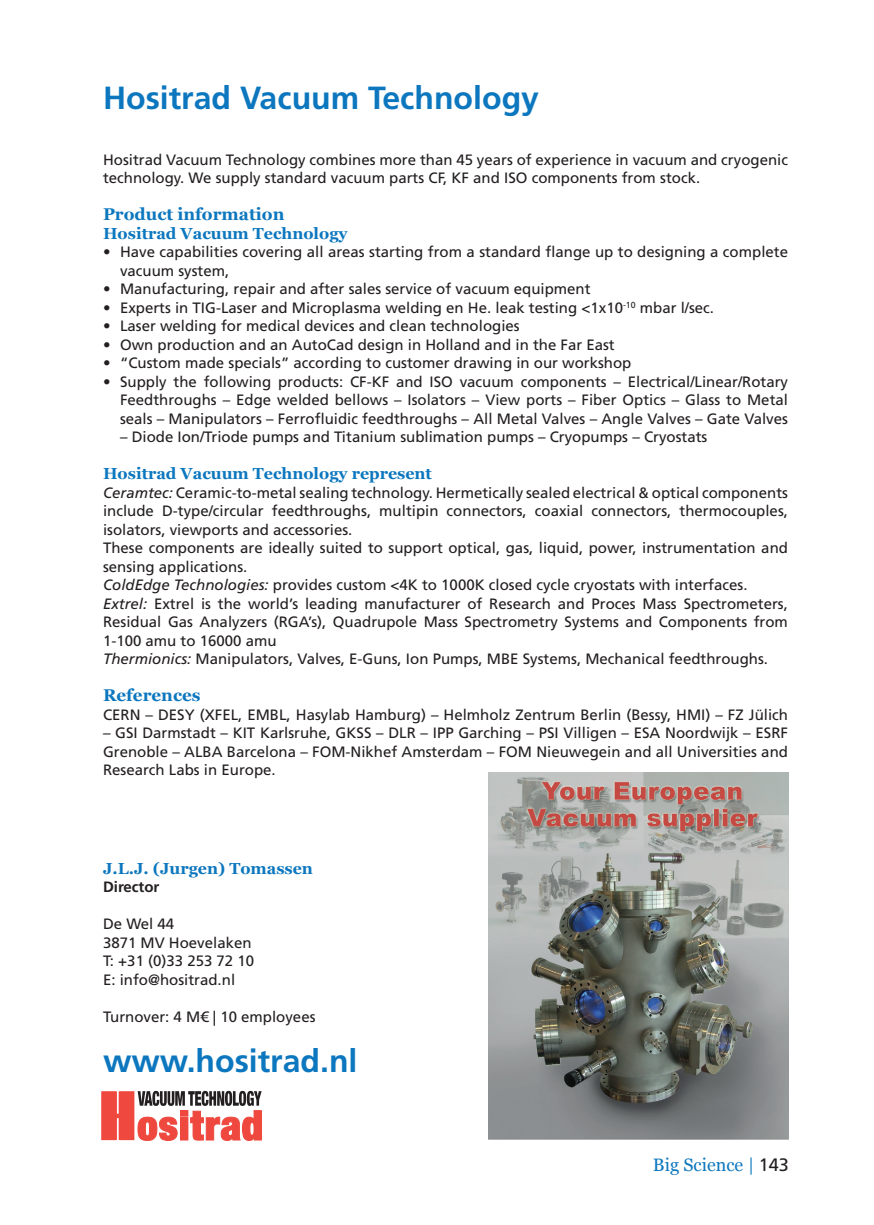
<style>
.page{position:relative;width:874px;height:1225px;background:#fff}
.page>*{position:absolute;margin:0;border:0;box-sizing:border-box;transform-origin:0 0}
.t1{font:700 32px "Frutiger LT Std";color:#0c77be}
.t2{font:18px "Georgia";color:#0c77be}
.t3{font:700 17px "Georgia";color:#0c77be}
.t4{font:700 16px "Georgia";color:#0c77be}
.t5{font:15px/18.4px "Frutiger LT Std";color:#231f20}
.t6{font:700 15px "Frutiger LT Std";color:#231f20}
.s1{font-style:italic}
.s2{font-family:"Frutiger LT Std";color:#231f20}
</style>
<div class="page">
<svg style="left:101px;top:1091px;width:160px;height:49px"></svg>
<img style="left:488px;top:772px;width:300px;height:368px">
<h1 class="t1" style="left:103px;top:79px;width:437px">Hositrad Vacuum Technology</h1>
<p class="t5" style="left:103px;top:150px;width:686px">Hositrad Vacuum Technology combines more than 45 years of experience in vacuum and cryogenic technology. We supply standard vacuum parts CF, KF and ISO components from stock.</p>
<p class="t3" style="left:103px;top:203px;width:183px">Product information</p>
<p class="t4" style="left:103px;top:223px;width:246px">Hositrad Vacuum Technology</p>
<p class="t5" style="left:120px;top:243px;width:669px;text-indent:-17px">• Have capabilities covering all areas starting from a standard flange up to designing a complete vacuum system,</p>
<p class="t5" style="left:103px;top:280px;width:489px">• Manufacturing, repair and after sales service of vacuum equipment</p>
<p class="t5" style="left:103px;top:298px;width:612px">• Experts in TIG-Laser and Microplasma welding en He. leak testing &lt;1x10<sup>-10</sup> mbar l/sec.</p>
<p class="t5" style="left:103px;top:317px;width:418px">• Laser welding for medical devices and clean technologies</p>
<p class="t5" style="left:103px;top:335px;width:513px">• Own production and an AutoCad design in Holland and in the Far East</p>
<p class="t5" style="left:103px;top:354px;width:529px">• “Custom made specials” according to customer drawing in our workshop</p>
<p class="t5" style="left:120px;top:372px;width:669px;text-align:justify;text-indent:-17px">• Supply the following products: CF-KF and ISO vacuum components – Electrical/Linear/Rotary Feedthroughs – Edge welded bellows – Isolators – View ports – Fiber Optics – Glass to Metal seals – Manipulators – Ferrofluidic feedthroughs – All Metal Valves – Angle Valves – Gate Valves</p>
<p class="t5" style="left:120px;top:428px;width:588px">– Diode Ion/Triode pumps and Titanium sublimation pumps – Cryopumps – Cryostats</p>
<p class="t4" style="left:103px;top:463px;width:330px">Hositrad Vacuum Technology represent</p>
<p class="t5" style="left:103px;top:483px;width:686px"><span class="s1">Ceramtec:</span> Ceramic-to-metal sealing technology. Hermetically sealed electrical &amp; optical components include D-type/circular feedthroughs, multipin connectors, coaxial connectors, thermocouples, isolators, viewports and accessories.<br>These components are ideally suited to support optical, gas, liquid, power, instrumentation and sensing applications.<br><span class="s1">ColdEdge Technologies:</span> provides custom &lt;4K to 1000K closed cycle cryostats with interfaces.<br><span class="s1">Extrel:</span> Extrel is the world’s leading manufacturer of Research and Proces Mass Spectrometers, Residual Gas Analyzers (RGA’s), Quadrupole Mass Spectrometry Systems and Components from 1-100 amu to 16000 amu<br><span class="s1">Thermionics:</span> Manipulators, Valves, E-Guns, Ion Pumps, MBE Systems, Mechanical feedthroughs.</p>
<p class="t3" style="left:103px;top:684px;width:99px">References</p>
<p class="t5" style="left:103px;top:705px;width:686px">CERN – DESY (XFEL, EMBL, Hasylab Hamburg) – Helmholz Zentrum Berlin (Bessy, HMI) – FZ Jü lich</p>
<p class="t5" style="left:103px;top:724px;width:686px;text-align:justify">– GSI Darmstadt – KIT Karlsruhe, GKSS – DLR – IPP Garching – PSI Villigen – ESA Noordwijk – ESRF Grenoble – ALBA Barcelona – FOM-Nikhef Amsterdam – FOM Nieuwegein and all Universities and Research Labs in Europe.</p>
<p class="t4" style="left:103px;top:857px;width:211px">J.L.J. (Jurgen) Tomassen</p>
<p class="t6" style="left:103px;top:878px;width:58px">Director</p>
<p class="t5" style="left:103px;top:914px;width:153px">De Wel 44<br>3871 MV Hoevelaken<br>T: +31 (0)33 253 72 10<br>E: info@hositrad.nl</p>
<p class="t5" style="left:103px;top:1007px;width:214px">Turnover: 4 M€ | 10 employees</p>
<h1 class="t1" style="left:103px;top:1042px;width:256px">www.hositrad.nl</h1>
<p class="t2" style="left:652px;top:1153px;width:137px">Big Science | <span class="s2">143</span></p>
</div>
